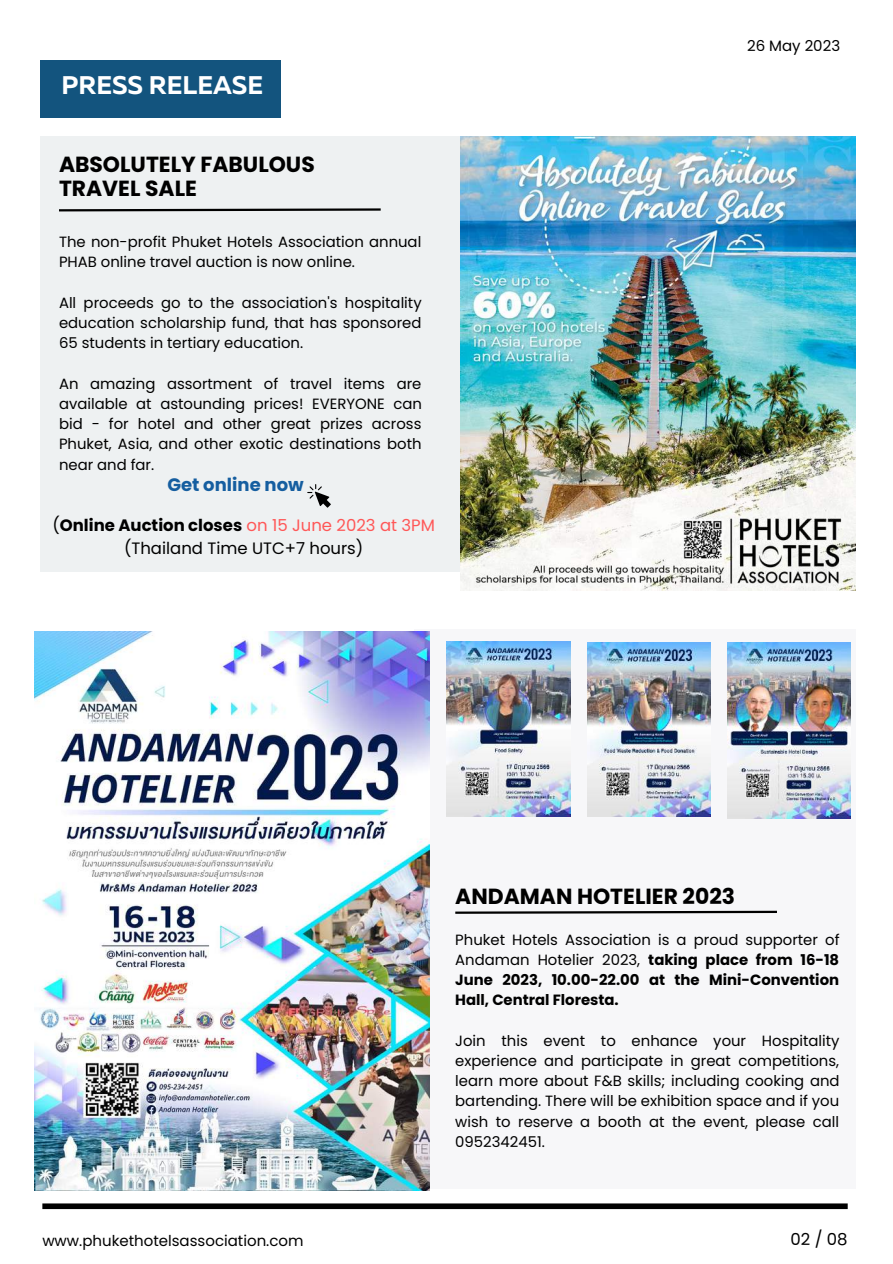
<style>
.page{position:relative;width:893px;height:1264px;background:#fff}
.page>*{position:absolute;margin:0;border:0;box-sizing:border-box;transform-origin:0 0}
.t1{font:700 25.5px "Muller";color:#fff}
.t2{font:700 21.9px/23.5px "Poppins";color:#000}
.t3{font:700 18px "Poppins";color:#155ea0}
.t4{font:16.5px/22.5px "Poppins";color:#000;text-align:center}
.t5{font:15px "Poppins";color:#000}
.t6{font:14.85px/20.2px "Poppins";color:#000;text-align:justify}
.t7{font:700 14.85px/20.2px "Poppins";color:#000;text-align:justify}
.s1{font-weight:700}
.s2{color:#ff5757}
.s3{font-weight:400}
</style>
<div class="page">
<div style="left:40px;top:60px;width:240px;height:58px;background:#13547e"></div>
<div style="left:42px;top:1203px;width:805px;height:5px;background:#000"></div>
<div style="left:40px;top:136px;width:445px;height:435px;background:#eef1f2"></div>
<img style="left:461px;top:136px;width:394px;height:454px">
<svg style="left:59px;top:208px;width:322px;height:4px"></svg>
<svg style="left:307px;top:484px;width:24px;height:23px"></svg>
<div style="left:414px;top:629px;width:441px;height:559px;background:#f7f7f9"></div>
<img style="left:35px;top:631px;width:394px;height:559px">
<img style="left:447px;top:641px;width:123px;height:175px">
<img style="left:587px;top:643px;width:123px;height:173px">
<img style="left:727px;top:643px;width:123px;height:175px">
<svg style="left:455px;top:910px;width:322px;height:4px"></svg>
<h1 class="t1" style="left:61px;top:74px;width:203px">PRESS RELEASE</h1>
<h2 class="t2" style="left:59px;top:153px;width:257px">ABSOLUTELY FABULOUS<br>TRAVEL SALE</h2>
<p class="t6" style="left:59px;top:232px;width:364px">The non-profit Phuket Hotels Association annual<br>PHAB online travel auction is now online.</p>
<p class="t6" style="left:59px;top:292px;width:364px">All proceeds go to the association's hospitality education scholarship fund, that has sponsored 65 students in tertiary education.</p>
<p class="t6" style="left:59px;top:373px;width:364px">An amazing assortment of travel items are available at astounding prices! EVERYONE can bid - for hotel and other great prizes across Phuket, Asia, and other exotic destinations both near and far.</p>
<p class="t3" style="left:167px;top:472px;width:138px">Get online now</p>
<p class="t4" style="left:52px;top:514px;width:384px">(<span class="s1">Online Auction closes</span> <span class="s2">on 15 June 2023 at 3PM </span>(Thailand Time UTC+7 hours)</p>
<p class="t5" style="left:747px;top:35px;width:95px">26 May 2023</p>
<h2 class="t2" style="left:455px;top:884px;width:281px">ANDAMAN HOTELIER 2023</h2>
<p class="t7" style="left:455px;top:929px;width:386px"><span class="s3">Phuket Hotels Association is a proud supporter of Andaman Hotelier 2023,</span> taking place from 16-18<br>June 2023, 10.00-22.00 at the Mini-Convention Hall, Central Floresta.</p>
<p class="t6" style="left:455px;top:1030px;width:386px">Join this event to enhance your Hospitality experience and participate in great competitions, learn more about F&amp;B skills; including cooking and bartending. There will be exhibition space and if you wish to reserve a booth at the event, please call 0952342451.</p>
<p class="t5" style="left:42px;top:1229px;width:263px">www.phukethotelsassociation.com</p>
<p class="t4" style="left:790px;top:1227px;width:59px">02 / 08</p>
</div>
